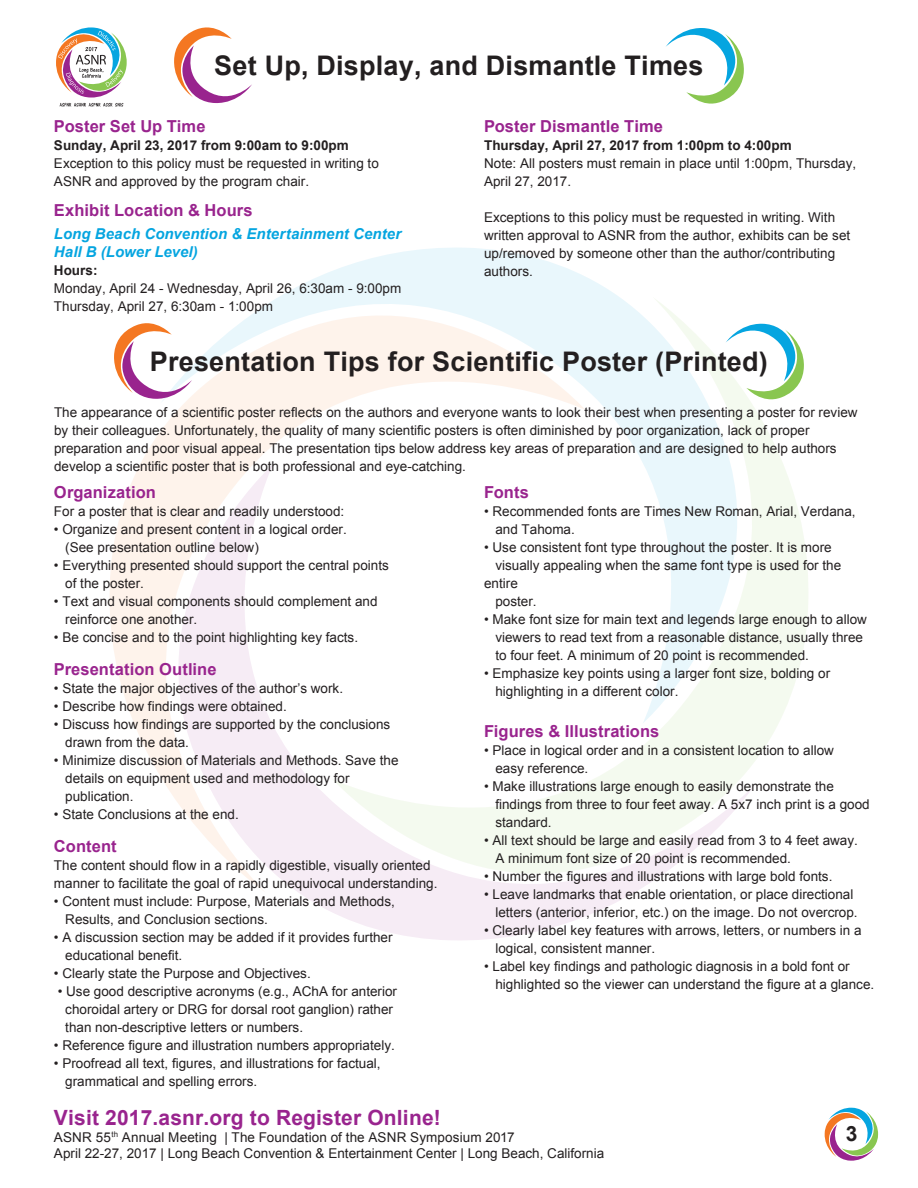
<style>
.page{position:relative;width:918px;height:1188px;background:#fff}
.page>*{position:absolute;margin:0;border:0;box-sizing:border-box;transform-origin:0 0}
.t1{font:700 27px "Arial";letter-spacing:.01em;color:#231f20}
.t2{font:700 21px "Arial";letter-spacing:.01em;color:#99248e}
.t3{font:700 21px "Arial";color:#231f20}
.t4{font:700 16.5px "Arial";letter-spacing:.005em;color:#99248e}
.t5{font:italic 700 15px/18px "Arial";letter-spacing:.005em;color:#05a5e0}
.t6{font:13.5px/18px "Arial";color:#231f20}
.t7{font:700 13.5px "Arial";color:#231f20}
</style>
<div class="page">
<svg style="left:110px;top:433px;width:50px;height:281px;fill:#fef3eb"></svg>
<svg style="left:756px;top:467px;width:52px;height:292px;fill:#f4faef"></svg>
<svg style="left:131px;top:464px;width:625px;height:476px"></svg>
<svg style="left:160px;top:248px;width:624px;height:476px"></svg>
<img style="left:59px;top:106px;width:64px;height:1px">
<svg style="left:56px;top:27px;width:71px;height:79px"></svg>
<svg style="left:824px;top:1107px;width:55px;height:54px"></svg>
<svg style="left:174px;top:27px;width:78px;height:77px"></svg>
<svg style="left:666px;top:28px;width:78px;height:76px"></svg>
<svg style="left:114px;top:317px;width:78px;height:88px"></svg>
<svg style="left:726px;top:317px;width:78px;height:88px"></svg>
<h1 class="t1" style="left:214px;top:48px;width:491px">Set Up, Display, and Dismantle Times</h1>
<p class="t4" style="left:54px;top:115px;width:153px">Poster Set Up Time</p>
<p class="t7" style="left:54px;top:136px;width:296px">Sunday, April 23, 2017 from 9:00am to 9:00pm</p>
<p class="t6" style="left:54px;top:155px;width:326px">Exception to this policy must be requested in writing to<br>ASNR and approved by the program chair.</p>
<p class="t4" style="left:54px;top:199px;width:200px">Exhibit Location &amp; Hours</p>
<p class="t5" style="left:54px;top:225px;width:349px">Long Beach Convention &amp; Entertainment Center<br>Hall B (Lower Level)</p>
<p class="t7" style="left:54px;top:261px;width:45px">Hours:</p>
<p class="t6" style="left:54px;top:279px;width:349px">Monday, April 24 - Wednesday, April 26, 6:30am - 9:00pm<br>Thursday, April 27, 6:30am - 1:00pm</p>
<p class="t4" style="left:484px;top:115px;width:180px">Poster Dismantle Time</p>
<p class="t7" style="left:484px;top:136px;width:309px">Thursday, April 27, 2017 from 1:00pm to 4:00pm</p>
<p class="t6" style="left:484px;top:154px;width:374px">Note: All posters must remain in place until 1:00pm, Thursday,<br>April 27, 2017.</p>
<p class="t6" style="left:484px;top:208px;width:368px">Exceptions to this policy must be requested in writing. With written approval to ASNR from the author, exhibits can be set up/removed by someone other than the author/contributing authors.</p>
<h1 class="t1" style="left:150px;top:343px;width:620px">Presentation Tips for Scientific Poster (Printed)</h1>
<p class="t6" style="left:54px;top:403px;width:805px">The appearance of a scientific poster reflects on the authors and everyone wants to look their best when presenting a poster for review by their colleagues. Unfortunately, the quality of many scientific posters is often diminished by poor organization, lack of proper preparation and poor visual appeal. The presentation tips below address key areas of preparation and are designed to help authors develop a scientific poster that is both professional and eye-catching.</p>
<p class="t4" style="left:484px;top:481px;width:46px">Fonts</p>
<p class="t6" style="left:495px;top:503px;width:362px;text-indent:-11px">• Recommended fonts are Times New Roman, Arial, Verdana, and Tahoma.</p>
<p class="t6" style="left:484px;top:538px;width:349px">• Use consistent font type throughout the poster. It is more</p>
<p class="t6" style="left:495px;top:556px;width:347px">visually appealing when the same font type is used for the</p>
<p class="t6" style="left:484px;top:574px;width:35px">entire</p>
<p class="t6" style="left:495px;top:592px;width:43px">poster.</p>
<p class="t6" style="left:495px;top:610px;width:373px;text-indent:-11px">• Make font size for main text and legends large enough to allow viewers to read text from a reasonable distance, usually three to four feet. A minimum of 20 point is recommended.</p>
<p class="t6" style="left:495px;top:664px;width:336px;text-indent:-11px">• Emphasize key points using a larger font size, bolding or highlighting in a different color.</p>
<p class="t4" style="left:484px;top:720px;width:177px">Figures &amp; Illustrations</p>
<p class="t6" style="left:495px;top:741px;width:340px;text-indent:-11px">• Place in logical order and in a consistent location to allow easy reference.</p>
<p class="t6" style="left:495px;top:777px;width:376px;text-indent:-11px">• Make illustrations large enough to easily demonstrate the findings from three to four feet away. A 5x7 inch print is a good standard.</p>
<p class="t6" style="left:495px;top:831px;width:364px;text-indent:-11px">• All text should be large and easily read from 3 to 4 feet away.<br>A minimum font size of 20 point is recommended.</p>
<p class="t6" style="left:484px;top:867px;width:350px">• Number the figures and illustrations with large bold fonts.</p>
<p class="t6" style="left:495px;top:885px;width:364px;text-indent:-11px">• Leave landmarks that enable orientation, or place directional letters (anterior, inferior, etc.) on the image. Do not overcrop.</p>
<p class="t6" style="left:495px;top:921px;width:368px;text-indent:-11px">• Clearly label key features with arrows, letters, or numbers in a logical, consistent manner.</p>
<p class="t6" style="left:495px;top:957px;width:380px;text-indent:-11px">• Label key findings and pathologic diagnosis in a bold font or highlighted so the viewer can understand the figure at a glance.</p>
<p class="t4" style="left:54px;top:482px;width:104px">Organization</p>
<p class="t6" style="left:54px;top:503px;width:292px">For a poster that is clear and readily understood:</p>
<p class="t6" style="left:65px;top:521px;width:283px;text-indent:-11px">• Organize and present content in a logical order. (See presentation outline below)</p>
<p class="t6" style="left:65px;top:557px;width:325px;text-indent:-11px">• Everything presented should support the central points of the poster.</p>
<p class="t6" style="left:65px;top:593px;width:314px;text-indent:-11px">• Text and visual components should complement and reinforce one another.</p>
<p class="t6" style="left:54px;top:629px;width:306px">• Be concise and to the point highlighting key facts.</p>
<p class="t4" style="left:54px;top:659px;width:164px">Presentation Outline</p>
<p class="t6" style="left:54px;top:680px;width:291px">• State the major objectives of the author’s work.</p>
<p class="t6" style="left:54px;top:698px;width:234px">• Describe how findings were obtained.</p>
<p class="t6" style="left:65px;top:716px;width:327px;text-indent:-11px">• Discuss how findings are supported by the conclusions drawn from the data.</p>
<p class="t6" style="left:65px;top:752px;width:335px;text-indent:-11px">• Minimize discussion of Materials and Methods. Save the details on equipment used and methodology for publication.</p>
<p class="t6" style="left:54px;top:806px;width:186px">• State Conclusions at the end.</p>
<p class="t4" style="left:54px;top:836px;width:64px">Content</p>
<p class="t6" style="left:54px;top:857px;width:385px">The content should flow in a rapidly digestible, visually oriented manner to facilitate the goal of rapid unequivocal understanding.</p>
<p class="t6" style="left:65px;top:893px;width:331px;text-indent:-11px">• Content must include: Purpose, Materials and Methods,<br>Results, and Conclusion sections.</p>
<p class="t6" style="left:65px;top:929px;width:329px;text-indent:-11px">• A discussion section may be added if it provides further educational benefit.</p>
<p class="t6" style="left:54px;top:965px;width:258px">• Clearly state the Purpose and Objectives.</p>
<p class="t6" style="left:65px;top:983px;width:333px;text-indent:-8px">• Use good descriptive acronyms (e.g., AChA for anterior choroidal artery or DRG for dorsal root ganglion) rather than non-descriptive letters or numbers.</p>
<p class="t6" style="left:54px;top:1037px;width:342px">• Reference figure and illustration numbers appropriately.</p>
<p class="t6" style="left:65px;top:1055px;width:317px;text-indent:-11px">• Proofread all text, figures, and illustrations for factual, grammatical and spelling errors.</p>
<h2 class="t2" style="left:54px;top:1104px;width:388px">Visit 2017.asnr.org to Register Online!</h2>
<p class="t6" style="left:54px;top:1129px;width:552px;line-height:16.2px">ASNR 55<sup>th</sup> Annual Meeting | The Foundation of the ASNR Symposium 2017<br>April 22-27, 2017 | Long Beach Convention &amp; Entertainment Center | Long Beach, California</p>
<h2 class="t3" style="left:846px;top:1120px;width:13px">3</h2>
</div>
